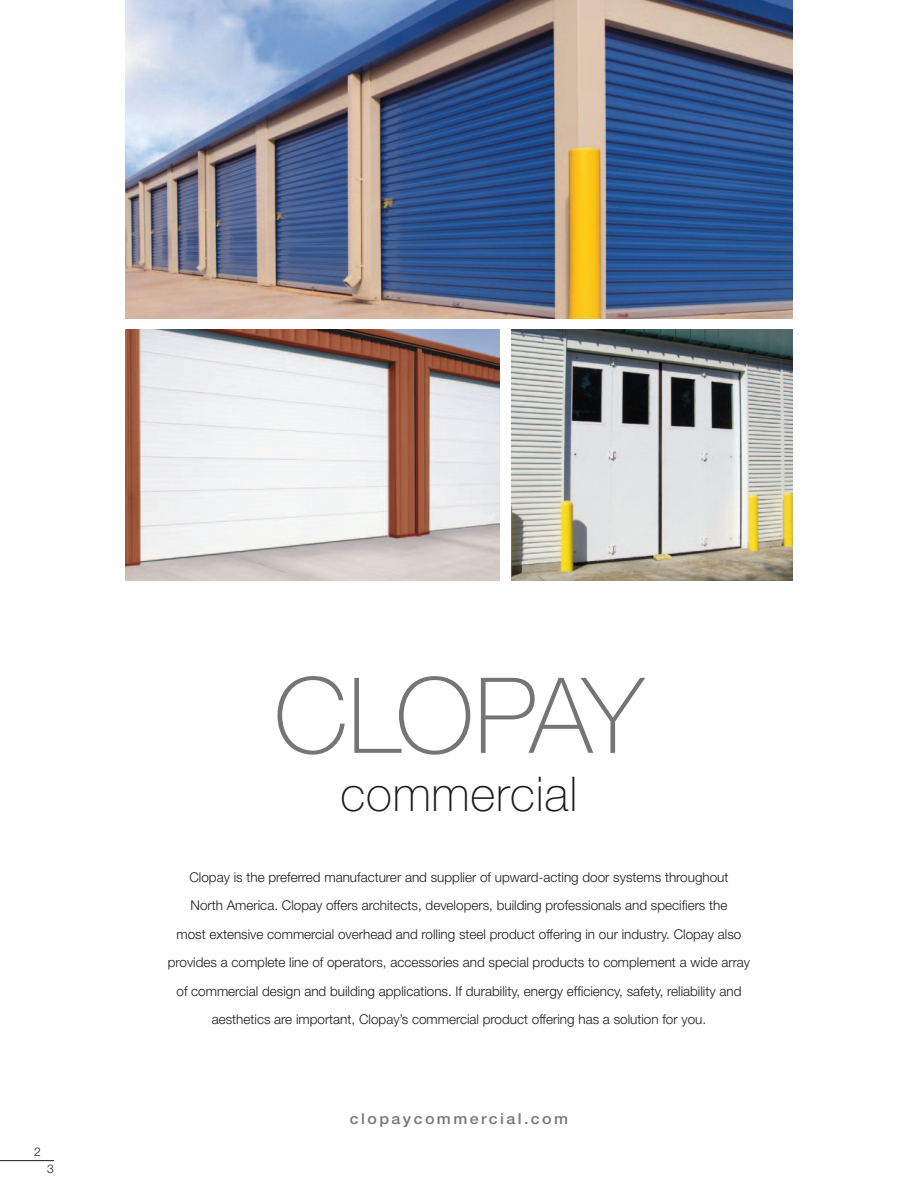
<style>
.page{position:relative;width:918px;height:1188px;background:#fff}
.page>*{position:absolute;margin:0;border:0;box-sizing:border-box;transform-origin:0 0}
.t1{font:100 105px "Helvetica Neue";letter-spacing:-.045em;color:#747676}
.t2{font:100 48px "Helvetica Neue";letter-spacing:.015em;color:#1c1b1a}
.t3{font:500 15px "Helvetica Neue";letter-spacing:.15em;color:#777878;scale:1.07 1}
.t4{font:300 13.5px/28.5px "Helvetica Neue";color:#1c1b1a;text-align:center}
.t5{font:300 12px "Helvetica Neue";color:#1c1b1a}
</style>
<div class="page">
<img style="left:511px;top:329px;width:282px;height:251px">
<img style="left:125px;top:0;width:668px;height:319px">
<hr style="left:0;top:1160px;width:54px;height:1px;background:#1c1b1a">
<img style="left:125px;top:329px;width:374px;height:251px">
<p class="t5" style="left:34px;top:1145px;width:8px">2</p>
<p class="t5" style="left:47px;top:1162px;width:8px">3</p>
<h1 class="t1" style="left:274px;top:656px;width:371px">CLOPAY</h1>
<h2 class="t2" style="left:341px;top:766px;width:238px">commercial</h2>
<p class="t4" style="left:168px;top:862px;width:584px">Clopay is the preferred manufacturer and supplier of upward-acting door systems throughout<br>North America. Clopay offers architects, developers, building professionals and specifiers the<br>most extensive commercial overhead and rolling steel product offering in our industry. Clopay also provides a complete line of operators, accessories and special products to complement a wide array of commercial design and building applications. If durability, energy efficiency, safety, reliability and aesthetics are important, Clopay’s commercial product offering has a solution for you.</p>
<p class="t3" style="left:350px;top:1110px;width:205px">clopaycommercial.com</p>
</div>
